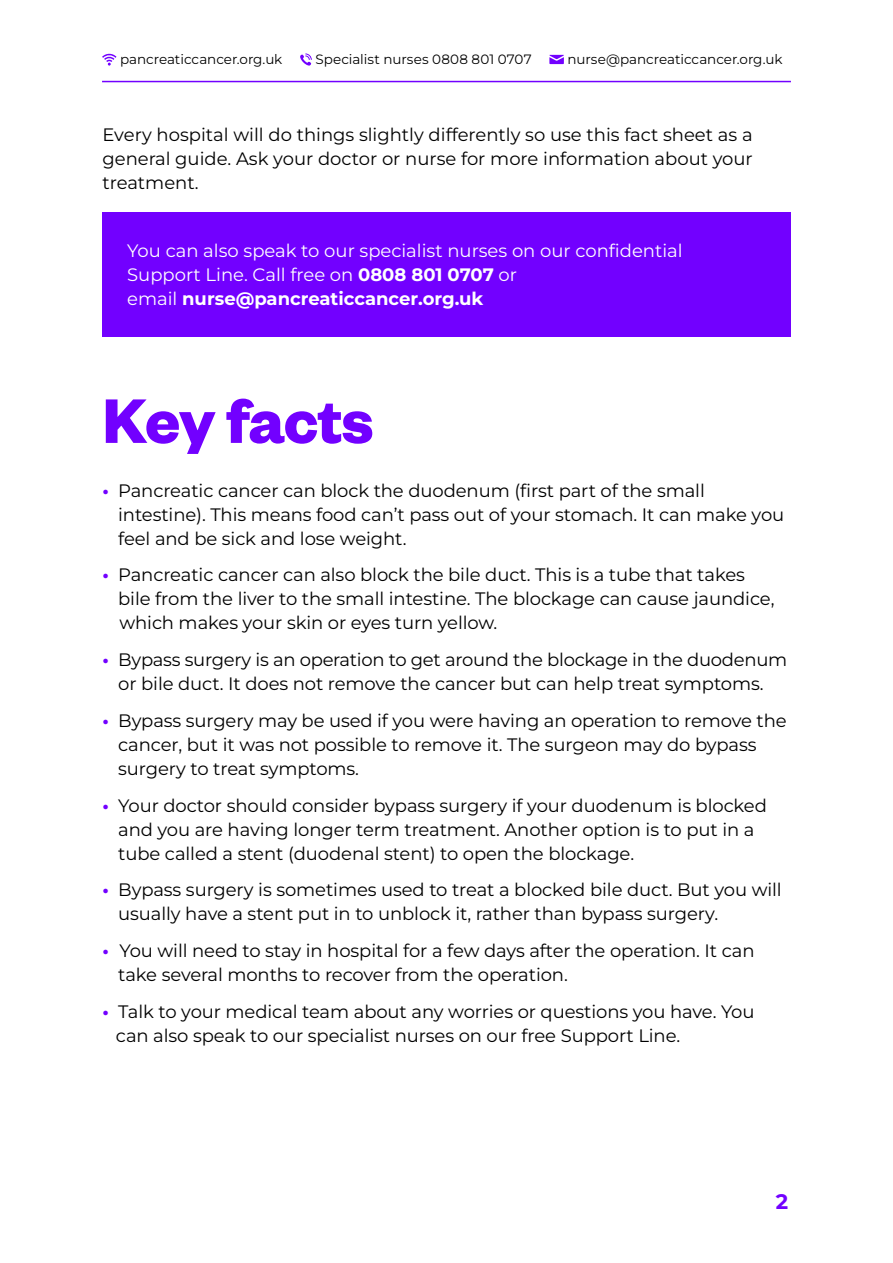
<style>
.page{position:relative;width:893px;height:1263px;background:#fff}
.page>*{position:absolute;margin:0;border:0;box-sizing:border-box;transform-origin:0 0}
.t1{font:700 69px "Founders Grotesk";letter-spacing:-.015em;color:#7200ff}
.t2{font:700 21px "Montserrat";color:#7200ff}
.t3{font:18px/24px "Montserrat";letter-spacing:-.005em;color:#000}
.t4{font:18px/24px "Montserrat";color:#fff}
.t5{font:13.5px "Montserrat";color:#000}
.s1{font-weight:700}
.s2{font-weight:700;color:#7200ff}
</style>
<div class="page">
<svg style="left:102px;top:53px;width:15px;height:13px"></svg>
<svg style="left:300px;top:53px;width:12px;height:13px"></svg>
<svg style="left:549px;top:55px;width:15px;height:9px"></svg>
<hr style="left:102px;top:81px;width:689px;height:1px;background:#7200ff">
<div style="left:102px;top:212px;width:689px;height:125px;background:#7200ff"></div>
<p class="t5" style="left:120px;top:50px;width:164px">pancreaticcancer.org.uk</p>
<p class="t5" style="left:315px;top:50px;width:218px">Specialist nurses 0808 801 0707</p>
<p class="t5" style="left:567px;top:50px;width:217px">nurse@pancreaticcancer.org.uk</p>
<p class="t3" style="left:102px;top:122px;width:652px;text-align:justify">Every hospital will do things slightly differently so use this fact sheet as a general guide. Ask your doctor or nurse for more information about your treatment.</p>
<p class="t4" style="left:127px;top:238px;width:557px">You can also speak to our specialist nurses on our confidential<br>Support Line. Call free on <span class="s1">0808 801 0707</span> or<br>email <span class="s1">nurse@pancreaticcancer.org.uk</span></p>
<h1 class="t1" style="left:102px;top:377px;width:273px">Key facts</h1>
<p class="t3" style="left:118px;top:478px;width:668px;text-indent:-16px"><span class="s2">•</span> Pancreatic cancer can block the duodenum (first part of the small intestine). This means food can’t pass out of your stomach. It can make you feel and be sick and lose weight.</p>
<p class="t3" style="left:118px;top:562px;width:658px;text-indent:-16px"><span class="s2">•</span> Pancreatic cancer can also block the bile duct. This is a tube that takes bile from the liver to the small intestine. The blockage can cause jaundice, which makes your skin or eyes turn yellow.</p>
<p class="t3" style="left:102px;top:647px;width:686px;text-align:center"><span class="s2">•</span> Bypass surgery is an operation to get around the blockage in the duodenum or bile duct. It does not remove the cancer but can help treat symptoms.</p>
<p class="t3" style="left:118px;top:708px;width:670px;text-indent:-16px"><span class="s2">•</span> Bypass surgery may be used if you were having an operation to remove the cancer, but it was not possible to remove it. The surgeon may do bypass surgery to treat symptoms.</p>
<p class="t3" style="left:118px;top:793px;width:650px;text-indent:-16px"><span class="s2">•</span> Your doctor should consider bypass surgery if your duodenum is blocked and you are having longer term treatment. Another option is to put in a tube called a stent (duodenal stent) to open the blockage.</p>
<p class="t3" style="left:118px;top:877px;width:665px;text-indent:-16px"><span class="s2">•</span> Bypass surgery is sometimes used to treat a blocked bile duct. But you will usually have a stent put in to unblock it, rather than bypass surgery.</p>
<p class="t3" style="left:118px;top:938px;width:638px;text-indent:-16px"><span class="s2">•</span> You will need to stay in hospital for a few days after the operation. It can take several months to recover from the operation.</p>
<p class="t3" style="left:116px;top:999px;width:640px;text-indent:-14px"><span class="s2">•</span> Talk to your medical team about any worries or questions you have. You can also speak to our specialist nurses on our free Support Line.</p>
<p class="t2" style="left:776px;top:1186px;width:14px">2</p>
</div>
